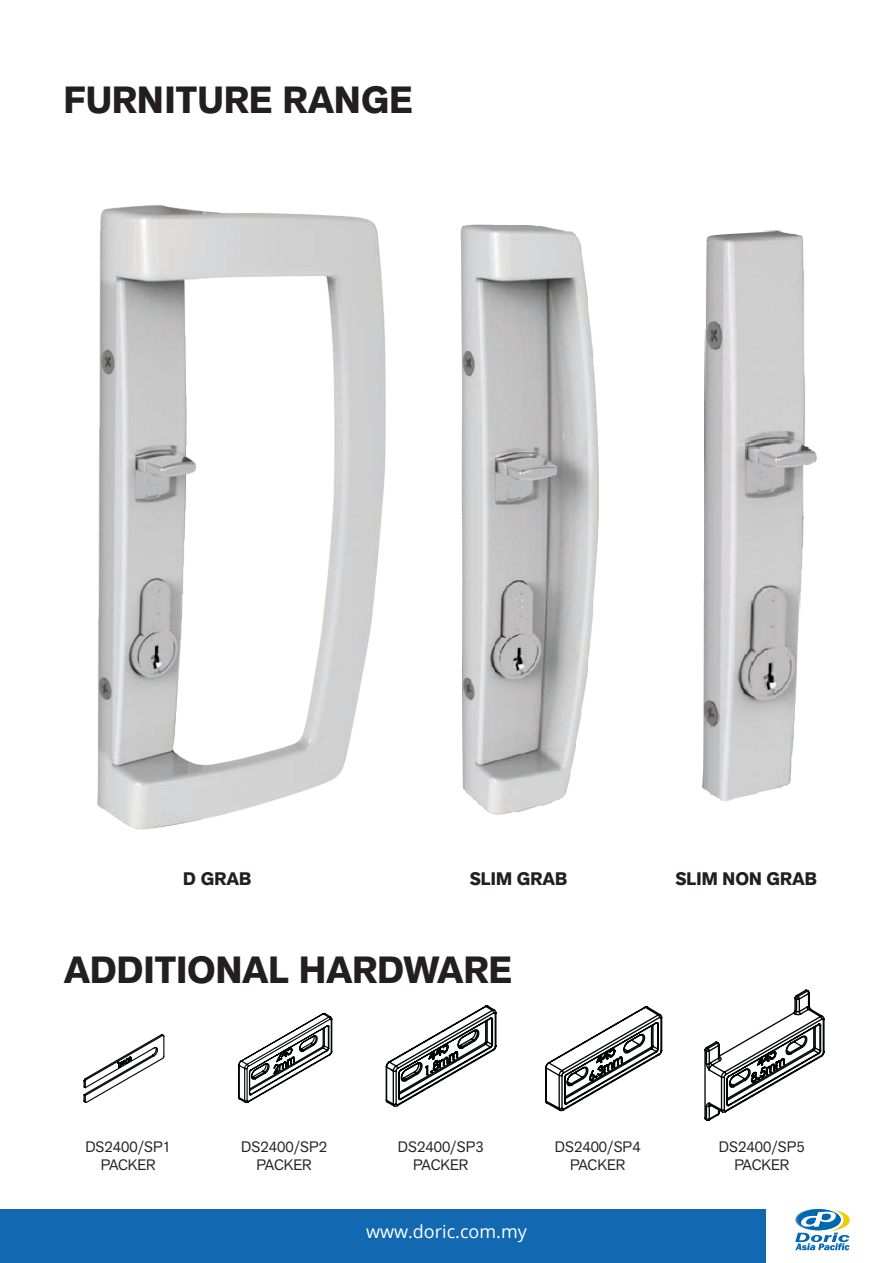
<style>
.page{position:relative;width:893px;height:1263px;background:#fff}
.page>*{position:absolute;margin:0;border:0;box-sizing:border-box;transform-origin:0 0}
.t1{font:700 37.5px "Akzid Grtsk Next";color:#231f20}
.t2{font:700 18px "Akzid Grtsk Next";color:#231f20}
.t3{font:18px "Open Sans";color:#fff}
.t4{font:15px/18px "Akzid Grtsk Next";color:#231f20;text-align:center}
</style>
<div class="page">
<div style="left:0;top:1209px;width:765px;height:54px;background:#1269b2"></div>
<svg style="left:795px;top:1209px;width:55px;height:41px"></svg>
<img style="left:97px;top:205px;width:720px;height:625px">
<svg style="left:83px;top:1034px;width:82px;height:69px"></svg>
<svg style="left:238px;top:1012px;width:95px;height:92px"></svg>
<svg style="left:385px;top:1005px;width:112px;height:102px"></svg>
<svg style="left:545px;top:1006px;width:118px;height:106px"></svg>
<svg style="left:704px;top:989px;width:121px;height:132px"></svg>
<p class="t1" style="left:64px;top:76px;width:351px">FURNITURE RANGE</p>
<p class="t2" style="left:183px;top:867px;width:70px">D GRAB</p>
<p class="t2" style="left:470px;top:867px;width:99px">SLIM GRAB</p>
<p class="t2" style="left:675px;top:867px;width:143px">SLIM NON GRAB</p>
<p class="t1" style="left:64px;top:946px;width:450px">ADDITIONAL HARDWARE</p>
<p class="t4" style="left:85px;top:1137px;width:87px">DS2400/SP1<br>PACKER</p>
<p class="t4" style="left:241px;top:1137px;width:87px">DS2400/SP2<br>PACKER</p>
<p class="t4" style="left:398px;top:1137px;width:87px">DS2400/SP3</p>
<p class="t4" style="left:413px;top:1155px;width:57px">PACKER</p>
<p class="t3" style="left:366px;top:1219px;width:162px">www.doric.com.my</p>
<p class="t4" style="left:555px;top:1137px;width:87px">DS2400/SP4<br>PACKER</p>
<p class="t4" style="left:719px;top:1137px;width:87px">DS2400/SP5<br>PACKER</p>
</div>
